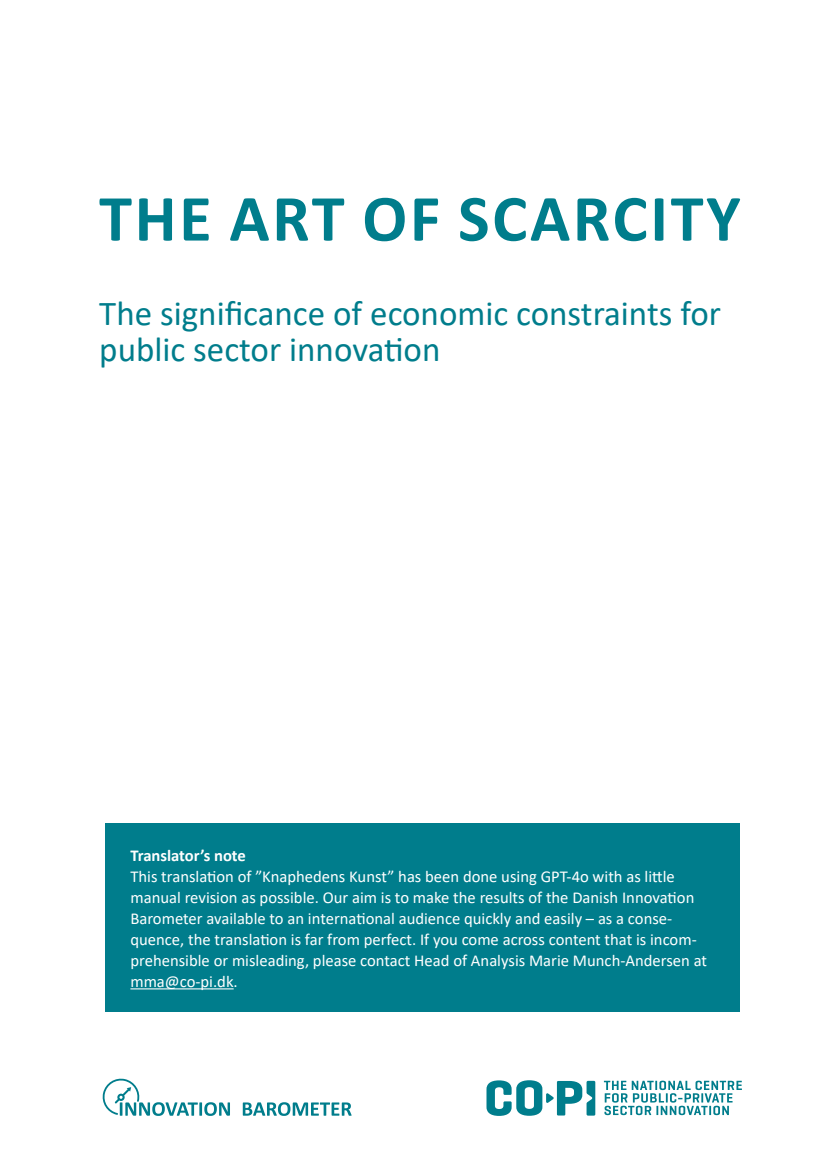
<style>
.page{position:relative;width:834px;height:1176px;background:#fff}
.page>*{position:absolute;margin:0;border:0;box-sizing:border-box;transform-origin:0 0}
._01_Titel{font:700 66.5px "Calibri";letter-spacing:.04em;color:#007d8c}
._01_Titel-2{font:35px/36.8px "Calibri";color:#007d8c}
._05_Brød{font:16.62px/21px "Calibri";color:#fff}
.s1{font-weight:700}
</style>
<div class="page">
<svg style="left:603px;top:1080px;width:138px;height:35px"></svg>
<svg style="left:486px;top:1080px;width:109px;height:36px"></svg>
<svg style="left:243px;top:1102px;width:108px;height:14px"></svg>
<svg style="left:103px;top:1078px;width:127px;height:38px"></svg>
<div style="left:106px;top:823px;width:633px;height:189px;background:#007d8c"></div>
<hr style="left:130px;top:988px;width:103px;height:1px;background:#fff">
<p class="_01_Titel" style="left:99px;top:171px;width:643px">THE ART OF SCARCITY</p>
<p class="_01_Titel-2" style="left:99px;top:294px;width:623px">The significance of economic constraints for public sector innovation</p>
<p class="_05_Brød" style="left:130px;top:844px;width:578px"><span class="s1">Translator’s note<br></span>This translation of ”Knaphedens Kunst” has been done using GPT-4o with as little manual revision as possible. Our aim is to make the results of the Danish Innovation Barometer available to an international audience quickly and easily – as a conse&shy;quence, the translation is far from perfect. If you come across content that is incom&shy;prehensible or misleading, please contact Head of Analysis Marie Munch-Andersen at mma@co-pi.dk.</p>
</div>
